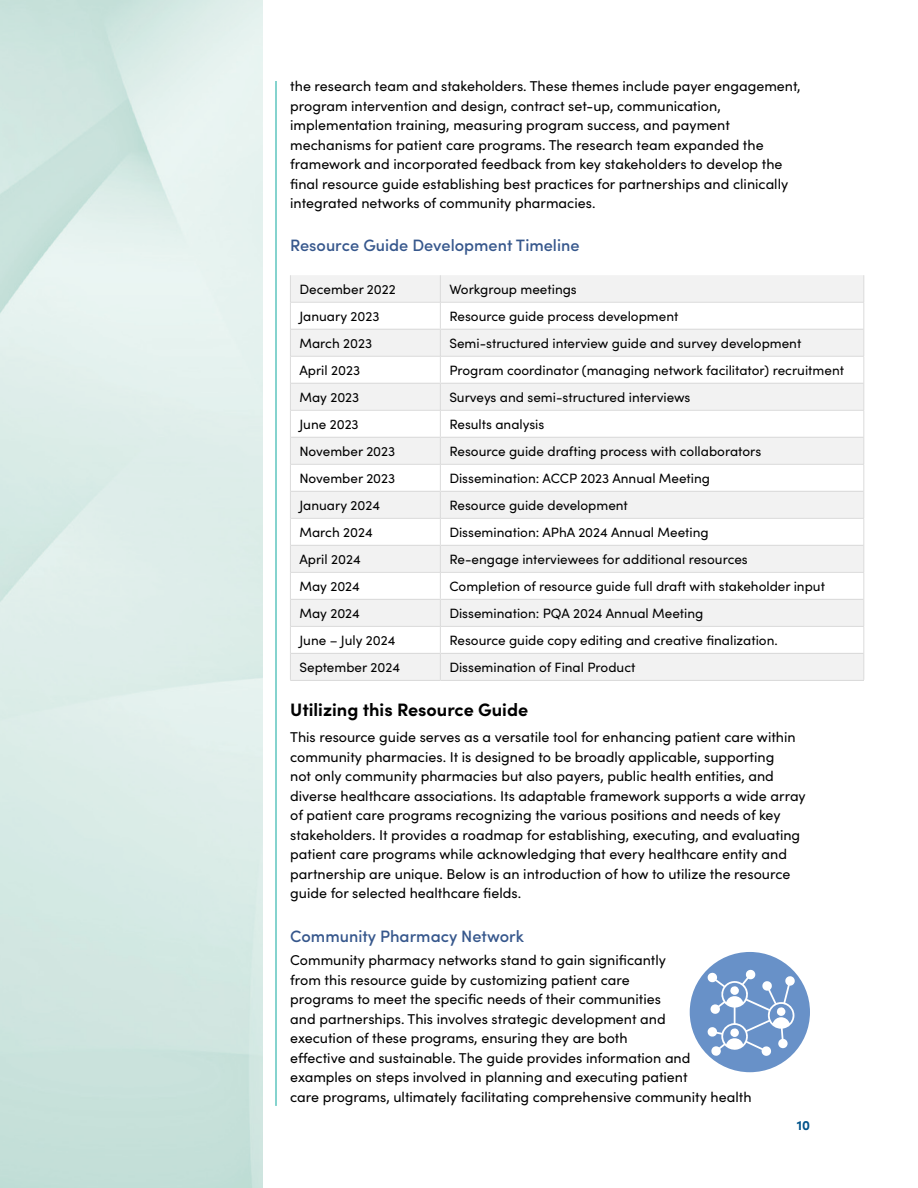
<style>
.page{position:relative;width:918px;height:1188px;background:#fff}
.page>*{position:absolute;margin:0;border:0;box-sizing:border-box;transform-origin:0 0}
.t1{font:700 18px "Sofia Pro";color:#000}
.t2{font:500 16.5px "Sofia Pro";color:#36578c}
.t3{font:14.25px/19.5px "Sofia Pro";color:#000}
.t4{font:13.5px "Sofia Pro";color:#000}
.t5{font:700 13.5px "Sofia Pro";color:#00538b}
</style>
<div class="page">
<hr style="left:276px;top:81px;width:1px;height:1025px;background:#0ca89e">
<div style="left:291px;top:275px;width:573px;height:405px;background:#f2f2f2"></div>
<svg style="left:291px;top:303px;width:573px;height:350px"></svg>
<svg style="left:440px;top:275px;width:1px;height:405px"></svg>
<hr style="left:290px;top:680px;width:150px;height:1px;background:#dbdbdb">
<hr style="left:440px;top:680px;width:424px;height:1px;background:#dbdbdb">
<hr style="left:290px;top:302px;width:150px;height:1px;background:#dbdbdb">
<hr style="left:440px;top:302px;width:424px;height:1px;background:#dbdbdb">
<hr style="left:291px;top:329px;width:149px;height:1px;background:#dbdbdb">
<hr style="left:440px;top:329px;width:424px;height:1px;background:#dbdbdb">
<hr style="left:290px;top:356px;width:150px;height:1px;background:#dbdbdb">
<hr style="left:440px;top:356px;width:424px;height:1px;background:#dbdbdb">
<hr style="left:291px;top:383px;width:149px;height:1px;background:#dbdbdb">
<hr style="left:440px;top:383px;width:424px;height:1px;background:#dbdbdb">
<hr style="left:290px;top:410px;width:150px;height:1px;background:#dbdbdb">
<hr style="left:440px;top:410px;width:424px;height:1px;background:#dbdbdb">
<hr style="left:291px;top:437px;width:149px;height:1px;background:#dbdbdb">
<hr style="left:440px;top:437px;width:424px;height:1px;background:#dbdbdb">
<hr style="left:290px;top:464px;width:150px;height:1px;background:#dbdbdb">
<hr style="left:440px;top:464px;width:424px;height:1px;background:#dbdbdb">
<hr style="left:291px;top:491px;width:149px;height:1px;background:#dbdbdb">
<hr style="left:440px;top:491px;width:424px;height:1px;background:#dbdbdb">
<hr style="left:290px;top:518px;width:150px;height:1px;background:#dbdbdb">
<hr style="left:440px;top:518px;width:424px;height:1px;background:#dbdbdb">
<hr style="left:291px;top:545px;width:149px;height:1px;background:#dbdbdb">
<hr style="left:440px;top:545px;width:424px;height:1px;background:#dbdbdb">
<hr style="left:290px;top:572px;width:150px;height:1px;background:#dbdbdb">
<hr style="left:440px;top:572px;width:424px;height:1px;background:#dbdbdb">
<hr style="left:291px;top:599px;width:149px;height:1px;background:#dbdbdb">
<hr style="left:440px;top:599px;width:424px;height:1px;background:#dbdbdb">
<hr style="left:290px;top:626px;width:150px;height:1px;background:#dbdbdb">
<svg style="left:290px;top:275px;width:1px;height:405px"></svg>
<hr style="left:440px;top:626px;width:424px;height:1px;background:#dbdbdb">
<svg style="left:864px;top:276px;width:1px;height:403px"></svg>
<hr style="left:291px;top:653px;width:149px;height:1px;background:#dbdbdb">
<hr style="left:440px;top:653px;width:424px;height:1px;background:#dbdbdb">
<div style="left:690px;top:952px;width:120px;height:120px;background:#6891c8;border-radius:50%"></div>
<svg style="left:707px;top:969px;width:88px;height:87px"></svg>
<p class="t3" style="left:290px;top:76px;width:512px">the research team and stakeholders. These themes include payer engagement, program intervention and design, contract set-up, communication, implementation training, measuring program success, and payment mechanisms for patient care programs. The research team expanded the framework and incorporated feedback from key stakeholders to develop the final resource guide establishing best practices for partnerships and clinically integrated networks of community pharmacies.</p>
<p class="t2" style="left:290px;top:233px;width:291px">Resource Guide Development Timeline</p>
<p class="t4" style="left:299px;top:279px;width:98px">December 2022</p>
<p class="t4" style="left:449px;top:279px;width:129px">Workgroup meetings</p>
<p class="t4" style="left:299px;top:306px;width:82px">January 2023</p>
<p class="t4" style="left:449px;top:306px;width:231px">Resource guide process development</p>
<p class="t4" style="left:299px;top:333px;width:74px">March 2023</p>
<p class="t4" style="left:449px;top:333px;width:353px">Semi-structured interview guide and survey development</p>
<p class="t4" style="left:299px;top:360px;width:62px">April 2023</p>
<p class="t4" style="left:449px;top:360px;width:396px">Program coordinator (managing network facilitator) recruitment</p>
<p class="t4" style="left:299px;top:387px;width:61px">May 2023</p>
<p class="t4" style="left:449px;top:387px;width:243px">Surveys and semi-structured interviews</p>
<p class="t4" style="left:299px;top:414px;width:61px">June 2023</p>
<p class="t4" style="left:449px;top:414px;width:97px">Results analysis</p>
<p class="t4" style="left:299px;top:441px;width:97px">November 2023</p>
<p class="t4" style="left:449px;top:441px;width:313px">Resource guide drafting process with collaborators</p>
<p class="t4" style="left:299px;top:468px;width:97px">November 2023</p>
<p class="t4" style="left:449px;top:468px;width:262px">Dissemination: ACCP 2023 Annual Meeting</p>
<p class="t4" style="left:299px;top:495px;width:82px">January 2024</p>
<p class="t4" style="left:449px;top:495px;width:180px">Resource guide development</p>
<p class="t4" style="left:299px;top:522px;width:75px">March 2024</p>
<p class="t4" style="left:449px;top:522px;width:261px">Dissemination: APhA 2024 Annual Meeting</p>
<p class="t4" style="left:299px;top:549px;width:63px">April 2024</p>
<p class="t4" style="left:449px;top:549px;width:300px">Re-engage interviewees for additional resources</p>
<p class="t4" style="left:299px;top:576px;width:62px">May 2024</p>
<p class="t4" style="left:449px;top:576px;width:377px">Completion of resource guide full draft with stakeholder input</p>
<p class="t4" style="left:299px;top:603px;width:62px">May 2024</p>
<p class="t4" style="left:449px;top:603px;width:256px">Dissemination: PQA 2024 Annual Meeting</p>
<p class="t4" style="left:299px;top:630px;width:98px">June – July 2024</p>
<p class="t4" style="left:449px;top:630px;width:330px">Resource guide copy editing and creative finalization.</p>
<p class="t4" style="left:299px;top:657px;width:102px">September 2024</p>
<p class="t4" style="left:449px;top:657px;width:188px">Dissemination of Final Product</p>
<p class="t1" style="left:290px;top:696px;width:239px">Utilizing this Resource Guide</p>
<p class="t3" style="left:290px;top:727px;width:517px">This resource guide serves as a versatile tool for enhancing patient care within community pharmacies. It is designed to be broadly applicable, supporting<br>not only community pharmacies but also payers, public health entities, and diverse healthcare associations. Its adaptable framework supports a wide array of patient care programs recognizing the various positions and needs of key stakeholders. It provides a roadmap for establishing, executing, and evaluating patient care programs while acknowledging that every healthcare entity and partnership are unique. Below is an introduction of how to utilize the resource guide for selected healthcare fields.</p>
<p class="t2" style="left:290px;top:924px;width:235px">Community Pharmacy Network</p>
<p class="t3" style="left:290px;top:950px;width:463px">Community pharmacy networks stand to gain significantly<br>from this resource guide by customizing patient care<br>programs to meet the specific needs of their communities<br>and partnerships. This involves strategic development and<br>execution of these programs, ensuring they are both<br>effective and sustainable. The guide provides information and examples on steps involved in planning and executing patient<br>care programs, ultimately facilitating comprehensive community health</p>
<p class="t5" style="left:797px;top:1115px;width:15px">10</p>
</div>
